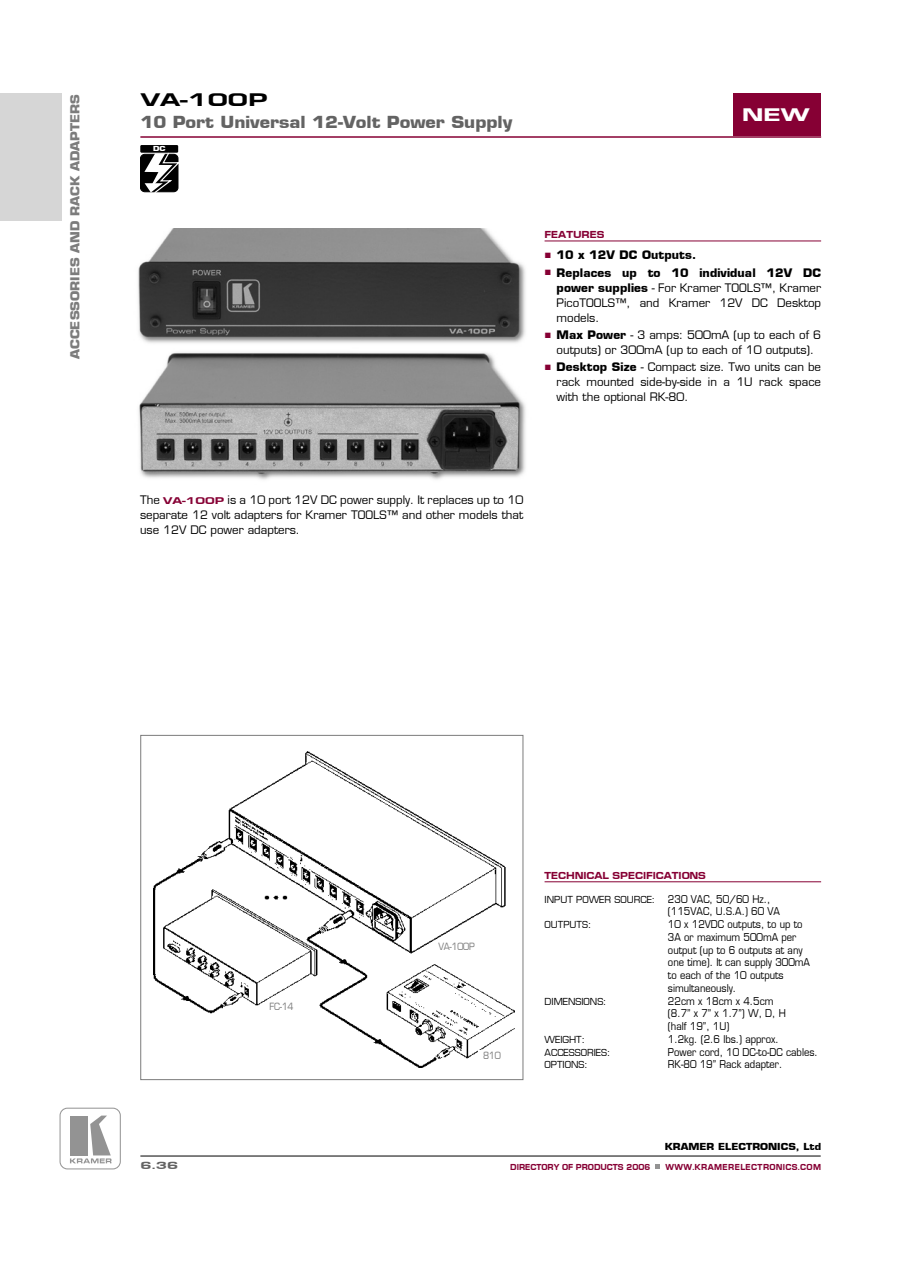
<style>
.page{position:relative;width:919px;height:1263px;background:#fff}
.page>*{position:absolute;margin:0;border:0;box-sizing:border-box;transform-origin:0 0}
.t1{font:800 18.9px "Eurose Wide";color:#000;scale:1.11 1}
.t2{font:800 18.9px "Eurose Wide";color:#fff;scale:1.11 1}
.t3{font:900 16.2px "Eurostile";color:#636363;scale:1.11 1}
.t4{font:900 12.15px "Eurostile";color:#7c7c7c;scale:1.11 1}
.t5{font:500 11.4px/15px "Eurostile";color:#000;text-align:justify}
.t6{font:900 11.4px "Eurostile";letter-spacing:.01em;color:#000}
.t7{font:800 10.8px "Eurose Wide";color:#636363;scale:1.11 1}
.t8{font:500 10.5px/12.8px "Eurostile";color:#000;scale:.9 1}
.t9{font:800 10.5px "Eurose Wide";color:#860034;scale:.8 1}
.t10{font:500 9.75px "Eurostile";letter-spacing:-.025em;color:#7c7c7c;scale:.9 1}
.t11{font:500 9.45px "Eurostile";color:#000}
.t12{font:900 9.45px "Eurostile";color:#000;scale:1.11 1}
.t13{font:800 9px "Eurose Wide";letter-spacing:.06em;color:#860034;scale:.7 1}
.t14{font:800 9px "Eurose Wide";color:#860034;scale:.7 1}
.t15{font:900 6.75px "Eurostile";color:#fff;scale:1.23 1}
.s1{font-family:"Arial";font-weight:400;color:#860034}
.s2{font-weight:900}
.s3{font-family:"Eurose Wide";font-weight:800;font-size:10.05px;color:#860034}
.s4{font-size:10.5px}
</style>
<div class="page">
<div style="left:733px;top:94px;width:87px;height:42px;background:#860034"></div>
<div style="left:0;top:94px;width:62px;height:127px;background:#d6d6d6"></div>
<hr style="left:140px;top:1156px;width:680px;height:1px;background:#000">
<svg style="left:59px;top:1107px;width:62px;height:62px"></svg>
<div style="left:70px;top:1115px;width:17px;height:40px;background:#939393"></div>
<svg style="left:655px;top:1165px;width:5px;height:4px"></svg>
<hr style="left:140px;top:136px;width:681px;height:2px;background:#860034">
<hr style="left:544px;top:241px;width:277px;height:1px;background:#860034">
<img style="left:138px;top:229px;width:388px;height:251px">
<img style="left:153px;top:751px;width:361px;height:317px">
<div style="left:140px;top:735px;width:383px;height:345px;border:1px solid #7c7c7c"></div>
<div style="left:263px;top:1002px;width:37px;height:17px;background:#fff"></div>
<div style="left:432px;top:943px;width:48px;height:17px;background:#fff"></div>
<div style="left:478px;top:1050px;width:27px;height:14px;background:#fff"></div>
<hr style="left:544px;top:881px;width:277px;height:1px;background:#860034">
<div style="left:140px;top:154px;width:38px;height:38px;background:#000;border-radius:4px"></div>
<div style="left:140px;top:154px;width:38px;height:38px;border:1px solid #000;border-radius:4px"></div>
<div style="left:140px;top:145px;width:38px;height:8px;background:#000"></div>
<svg style="left:144px;top:151px;width:35px;height:42px"></svg>
<p class="t4" style="left:67px;top:359px;width:240px;rotate:-90deg">ACCESSORIES AND RACK ADAPTERS</p>
<h1 class="t1" style="left:141px;top:89px;width:116px">VA-100P</h1>
<h2 class="t3" style="left:140px;top:112px;width:336px">10 Port Universal 12-Volt Power Supply</h2>
<p class="t15" style="left:153px;top:145px;width:12px">DC</p>
<h1 class="t2" style="left:742px;top:104px;width:62px">NEW</h1>
<p class="t9" style="left:544px;top:228px;width:76px">FEATURES</p>
<p class="t6" style="left:544px;top:248px;width:153px"><span class="s1">■</span> 10 x 12V DC Outputs.</p>
<p class="t5" style="left:556px;top:265px;width:266px;text-indent:-12px"><span class="s1">■</span> <span class="s2">Replaces up to 10 individual 12V DC power supplies</span> - For Kramer TOOLS™, Kramer PicoTOOLS™, and Kramer 12V DC Desktop models.</p>
<p class="t5" style="left:544px;top:327px;width:278px;text-align:center"><span class="s1">■</span> <span class="s2">Max Power</span> - 3 amps: 500mA (up to each of 6 outputs) or 300mA (up to each of 10 outputs).</p>
<p class="t5" style="left:556px;top:359px;width:266px;text-indent:-12px"><span class="s1">■</span> <span class="s2">Desktop Size</span> - Compact size. Two units can be rack mounted side-by-side in a 1U rack space with the optional RK-80.</p>
<p class="t5" style="left:140px;top:492px;width:384px">The <span class="s3">VA-100P</span> is a 10 port 12V DC power supply. It replaces up to 10 separate 12 volt adapters for Kramer TOOLS™ and other models that use 12V DC power adapters.</p>
<p class="t7" style="left:140px;top:1159px;width:36px">6.36</p>
<p class="t10" style="left:269px;top:1000px;width:28px">FC-14</p>
<p class="t10" style="left:438px;top:941px;width:42px">VA-100P</p>
<p class="t10" style="left:483px;top:1049px;width:21px">810</p>
<p class="t9" style="left:544px;top:869px;width:203px">TECHNICAL SPECIFICATIONS</p>
<p class="t11" style="left:544px;top:893px;width:227px">INPUT POWER SOURCE: <span class="s4">230 VAC, 50/60 Hz.,</span></p>
<p class="t8" style="left:668px;top:905px;width:126px">(115VAC, U.S.A.) 60 VA</p>
<p class="t11" style="left:544px;top:919px;width:48px">OUTPUTS:</p>
<p class="t8" style="left:668px;top:918px;width:159px">10 x 12VDC outputs, to up to<br>3A or maximum 500mA per output (up to 6 outputs at any one time). It can supply 300mA to each of the 10 outputs simultaneously.</p>
<p class="t11" style="left:544px;top:995px;width:63px">DIMENSIONS:</p>
<p class="t8" style="left:668px;top:994px;width:132px">22cm x 18cm x 4.5cm (8.7” x 7” x 1.7”) W, D, H (half 19”, 1U)</p>
<p class="t11" style="left:544px;top:1034px;width:42px">WEIGHT:</p>
<p class="t8" style="left:668px;top:1033px;width:124px">1.2kg. (2.6 lbs.) approx.</p>
<p class="t11" style="left:544px;top:1046px;width:67px">ACCESSORIES:</p>
<p class="t8" style="left:668px;top:1045px;width:168px">Power cord, 10 DC-to-DC cables.</p>
<p class="t11" style="left:544px;top:1059px;width:45px">OPTIONS:</p>
<p class="t8" style="left:668px;top:1058px;width:129px">RK-80 19” Rack adapter.</p>
<p class="t12" style="left:665px;top:1141px;width:142px">KRAMER ELECTRONICS, Ltd</p>
<p class="t14" style="left:510px;top:1161px;width:202px">DIRECTORY OF PRODUCTS 2006</p>
<p class="t13" style="left:665px;top:1161px;width:224px">WWW.KRAMERELECTRONICS.COM</p>
</div>
